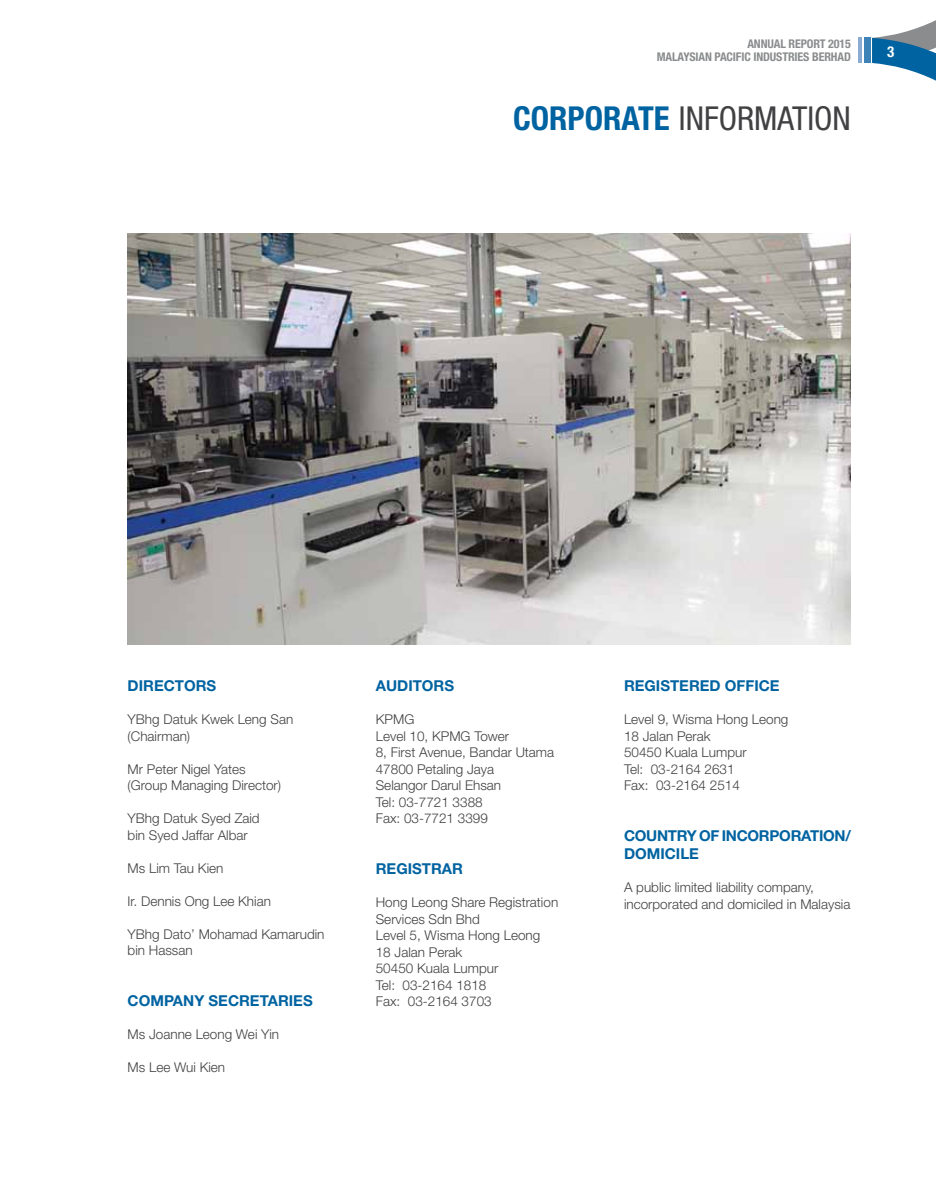
<style>
.page{position:relative;width:936px;height:1191px;background:#fff}
.page>*{position:absolute;margin:0;border:0;box-sizing:border-box;transform-origin:0 0}
.t1{font:condensed 33px "Helvetica Neue LT Std";color:#414042}
.t2{font:700 15px "Helvetica Neue LT Std";color:#0063a1}
.t3{font:700 condensed 15px "Helvetica Neue LT Std";color:#fff}
.t4{font:300 13.5px/16.5px "Helvetica Neue LT Std";color:#414042}
.t5{font:700 condensed 12px/13.5px "Helvetica Neue LT Std";letter-spacing:-.01em;color:#8a8c8e;text-align:right}
.s1{font-weight:700;color:#0063a1}
</style>
<div class="page">
<svg style="left:872px;top:20px;width:63px;height:61px"></svg>
<div style="left:863px;top:38px;width:7px;height:25px;background:#3e83b8"></div>
<hr style="left:858px;top:38px;width:3px;height:25px;background:#8aacd2">
<img style="left:128px;top:234px;width:722px;height:410px">
<p class="t5" style="left:656px;top:37px;width:195px">ANNUAL REPORT 2015<br>MALAYSIAN PACIFIC INDUSTRIES BERHAD</p>
<h1 class="t1" style="left:513px;top:99px;width:339px"><span class="s1">CORPORATE</span> INFORMATION</h1>
<p class="t3" style="left:887px;top:43px;width:9px">3</p>
<p class="t2" style="left:128px;top:676px;width:90px">DIRECTORS</p>
<p class="t4" style="left:128px;top:711px;width:167px">YBhg Datuk Kwek Leng San (Chairman)</p>
<p class="t4" style="left:128px;top:760px;width:155px">Mr Peter Nigel Yates (Group Managing Director)</p>
<p class="t4" style="left:128px;top:810px;width:134px">YBhg Datuk Syed Zaid bin Syed Jaffar Albar</p>
<p class="t4" style="left:128px;top:859px;width:97px">Ms Lim Tau Kien</p>
<p class="t4" style="left:128px;top:892px;width:145px">Ir. Dennis Ong Lee Khian</p>
<p class="t4" style="left:128px;top:925px;width:198px">YBhg Dato’ Mohamad Kamarudin bin Hassan</p>
<p class="t2" style="left:128px;top:991px;width:187px">COMPANY SECRETARIES</p>
<p class="t4" style="left:128px;top:1026px;width:153px">Ms Joanne Leong Wei Yin</p>
<p class="t4" style="left:128px;top:1059px;width:99px">Ms Lee Wui Kien</p>
<p class="t2" style="left:376px;top:676px;width:80px">AUDITORS</p>
<p class="t4" style="left:376px;top:711px;width:180px">KPMG<br>Level 10, KPMG Tower<br>8, First Avenue, Bandar Utama<br>47800 Petaling Jaya<br>Selangor Darul Ehsan<br>Tel: 03-7721 3388<br>Fax: 03-7721 3399</p>
<p class="t2" style="left:376px;top:859px;width:89px">REGISTRAR</p>
<p class="t4" style="left:376px;top:894px;width:184px">Hong Leong Share Registration<br>Services Sdn Bhd<br>Level 5, Wisma Hong Leong<br>18 Jalan Perak<br>50450 Kuala Lumpur<br>Tel: 03-2164 1818<br>Fax: 03-2164 3703</p>
<p class="t2" style="left:624px;top:676px;width:157px">REGISTERED OFFICE</p>
<p class="t4" style="left:624px;top:711px;width:166px">Level 9, Wisma Hong Leong<br>18 Jalan Perak<br>50450 Kuala Lumpur<br>Tel: 03-2164 2631<br>Fax: 03-2164 2514</p>
<p class="t2" style="left:624px;top:826px;width:12px">COUNTRY</p>
<p class="t2" style="left:699px;top:826px;width:39px">OF INCOR</p>
<p class="t2" style="left:769px;top:826px;width:21px">PORAT</p>
<p class="t2" style="left:819px;top:826px;width:33px">ION/</p>
<p class="t2" style="left:624px;top:844px;width:75px">DOMICILE</p>
<p class="t4" style="left:624px;top:879px;width:228px">A public limited liability company, incorporated and domiciled in Malaysia</p>
</div>
